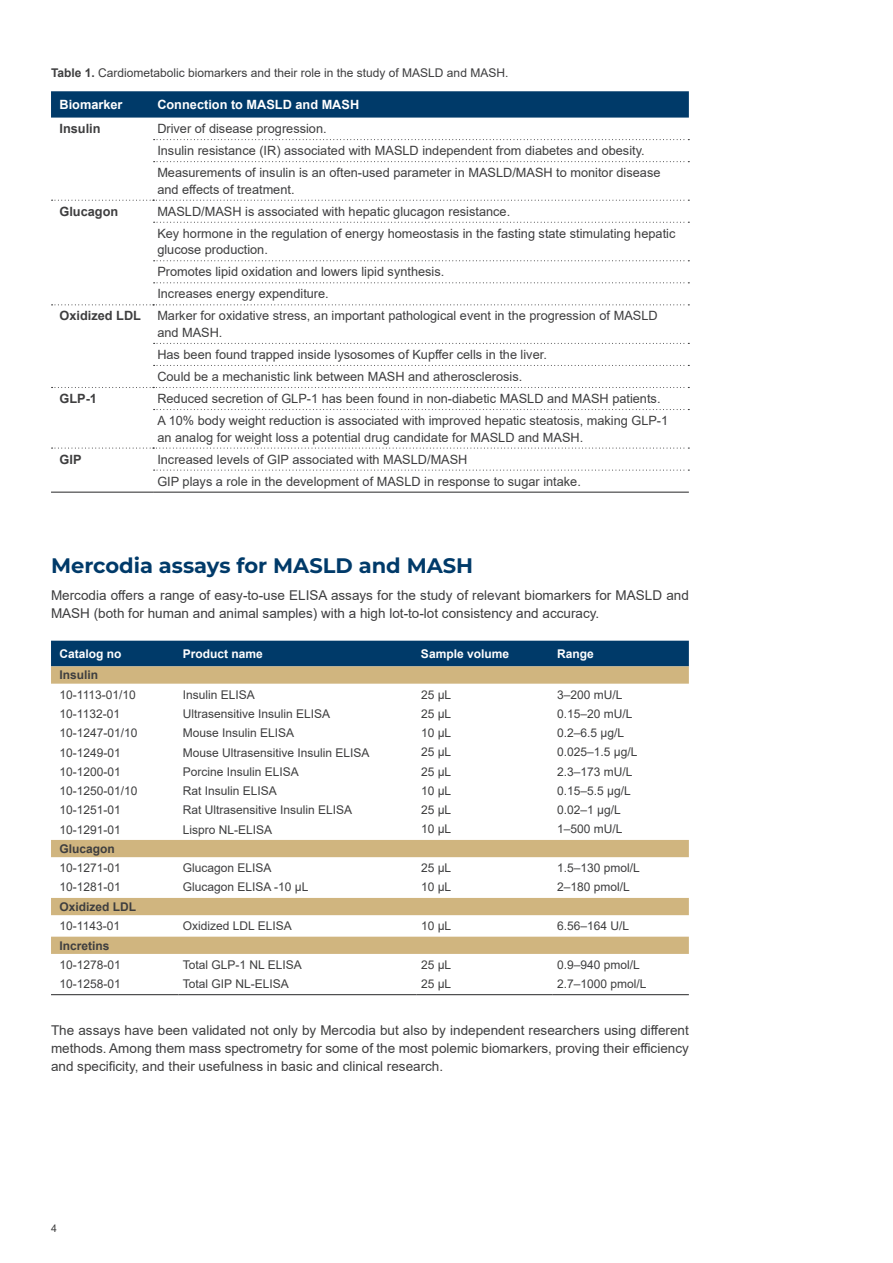
<style>
.page{position:relative;width:893px;height:1263px;background:#fff}
.page>*{position:absolute;margin:0;border:0;box-sizing:border-box;transform-origin:0 0}
.t1{font:700 21px "Montserrat";color:#003a69}
.t2{font:13.5px/18px "Arial";color:#3e3e3f}
.t3{font:12.75px/22px "Arial";color:#3e3e3f}
.t4{font:700 12.75px "Arial";color:#3e3e3f}
.t5{font:700 12.75px "Arial";color:#fff}
.t6{font:12px/19.2px "Arial";color:#3e3e3f}
.t7{font:700 12px "Arial";color:#fff}
.t8{font:700 12px "Arial";color:#3e3e3f}
.t9{font:10.5px "Arial";color:#3e3e3f}
.s1{font-weight:700}
</style>
<div class="page">
<svg style="left:51px;top:91px;width:638px;height:27px;background:#063f6c"></svg>
<hr style="left:51px;top:492px;width:102px;height:1px;background:#3e3e3f">
<hr style="left:153px;top:492px;width:536px;height:1px;background:#3e3e3f">
<svg style="left:154px;top:139px;width:535px;height:1px"></svg>
<svg style="left:154px;top:161px;width:535px;height:1px"></svg>
<svg style="left:52px;top:200px;width:637px;height:1px"></svg>
<svg style="left:154px;top:222px;width:535px;height:1px"></svg>
<svg style="left:154px;top:260px;width:535px;height:1px"></svg>
<svg style="left:154px;top:282px;width:535px;height:1px"></svg>
<svg style="left:52px;top:304px;width:637px;height:1px"></svg>
<svg style="left:154px;top:343px;width:535px;height:1px"></svg>
<svg style="left:154px;top:365px;width:535px;height:1px"></svg>
<svg style="left:52px;top:387px;width:637px;height:1px"></svg>
<svg style="left:154px;top:409px;width:535px;height:1px"></svg>
<svg style="left:52px;top:447px;width:637px;height:2px"></svg>
<svg style="left:154px;top:469px;width:535px;height:2px"></svg>
<div style="left:51px;top:641px;width:638px;height:25px;background:#003a69"></div>
<svg style="left:51px;top:666px;width:638px;height:288px"></svg>
<hr style="left:51px;top:994px;width:128px;height:1px;background:#3e3e3f">
<hr style="left:179px;top:994px;width:238px;height:1px;background:#3e3e3f">
<hr style="left:417px;top:994px;width:136px;height:1px;background:#3e3e3f">
<hr style="left:553px;top:994px;width:136px;height:1px;background:#3e3e3f">
<p class="t6" style="left:51px;top:63px;width:459px"><span class="s1">Table 1.</span> Cardiometabolic biomarkers and their role in the study of MASLD and MASH.</p>
<p class="t5" style="left:60px;top:100px;width:65px">Biomarker</p>
<p class="t5" style="left:157px;top:100px;width:203px">Connection to MASLD and MASH</p>
<p class="t4" style="left:60px;top:124px;width:43px">Insulin</p>
<p class="t3" style="left:157px;top:118px;width:505px">Driver of disease progression.<br>Insulin resistance (IR) associated with MASLD independent from diabetes and obesity.<br>Measurements of insulin is an often-used parameter in MASLD/MASH to monitor disease</p>
<p class="t3" style="left:157px;top:178px;width:139px">and effects of treatment.</p>
<p class="t4" style="left:60px;top:207px;width:60px">Glucagon</p>
<p class="t3" style="left:157px;top:200px;width:520px">MASLD/MASH is associated with hepatic glucagon resistance.<br>Key hormone in the regulation of energy homeostasis in the fasting state stimulating hepatic</p>
<p class="t3" style="left:157px;top:239px;width:288px">glucose production.<br>Promotes lipid oxidation and lowers lipid synthesis.<br>Increases energy expenditure.</p>
<p class="t4" style="left:60px;top:311px;width:83px">Oxidized LDL</p>
<p class="t3" style="left:157px;top:308px;width:502px;line-height:16.5px">Marker for oxidative stress, an important pathological event in the progression of MASLD and MASH.</p>
<p class="t3" style="left:157px;top:343px;width:391px">Has been found trapped inside lysosomes of Kupffer cells in the liver.<br>Could be a mechanistic link between MASH and atherosclerosis.</p>
<p class="t4" style="left:60px;top:394px;width:39px">GLP-1</p>
<p class="t3" style="left:157px;top:387px;width:512px">Reduced secretion of GLP-1 has been found in non-diabetic MASLD and MASH patients.<br>A 10% body weight reduction is associated with improved hepatic steatosis, making GLP-1</p>
<p class="t3" style="left:157px;top:426px;width:427px">an analog for weight loss a potential drug candidate for MASLD and MASH.</p>
<p class="t4" style="left:60px;top:454px;width:23px">GIP</p>
<p class="t3" style="left:157px;top:448px;width:425px">Increased levels of GIP associated with MASLD/MASH<br>GIP plays a role in the development of MASLD in response to sugar intake.</p>
<h1 class="t1" style="left:51px;top:557px;width:424px">Mercodia assays for MASLD and MASH</h1>
<p class="t2" style="left:51px;top:586px;width:639px">Mercodia offers a range of easy-to-use ELISA assays for the study of relevant biomarkers for MASLD and<br>MASH (both for human and animal samples) with a high lot-to-lot consistency and accuracy.</p>
<p class="t7" style="left:60px;top:649px;width:64px">Catalog no</p>
<p class="t7" style="left:183px;top:649px;width:82px">Product name</p>
<p class="t7" style="left:421px;top:649px;width:90px">Sample volume</p>
<p class="t7" style="left:557px;top:649px;width:38px">Range</p>
<p class="t8" style="left:60px;top:671px;width:40px">Insulin</p>
<p class="t6" style="left:60px;top:685px;width:80px">10-1113-01/10<br>10-1132-01<br>10-1247-01/10<br>10-1249-01<br>10-1200-01<br>10-1250-01/10<br>10-1251-01<br>10-1291-01</p>
<p class="t6" style="left:183px;top:685px;width:188px">Insulin ELISA<br>Ultrasensitive Insulin ELISA<br>Mouse Insulin ELISA<br>Mouse Ultrasensitive Insulin ELISA<br>Porcine Insulin ELISA<br>Rat Insulin ELISA<br>Rat Ultrasensitive Insulin ELISA<br>Lispro NL-ELISA</p>
<p class="t6" style="left:421px;top:685px;width:32px;text-align:justify">25 µL 25 µL 10 µL 25 µL 25 µL 10 µL 25 µL 10 µL</p>
<p class="t6" style="left:557px;top:685px;width:82px">3–200 mU/L<br>0.15–20 mU/L<br>0.2–6.5 µg/L<br>0.025–1.5 µg/L<br>2.3–173 mU/L<br>0.15–5.5 µg/L<br>0.02–1 µg/L<br>1–500 mU/L</p>
<p class="t8" style="left:60px;top:844px;width:57px">Glucagon</p>
<p class="t6" style="left:60px;top:858px;width:63px">10-1271-01<br>10-1281-01</p>
<p class="t6" style="left:183px;top:858px;width:127px">Glucagon ELISA<br>Glucagon ELISA -10 µL</p>
<p class="t6" style="left:421px;top:858px;width:32px">25 µL<br>10 µL</p>
<p class="t6" style="left:557px;top:858px;width:84px">1.5–130 pmol/L<br>2–180 pmol/L</p>
<p class="t8" style="left:60px;top:902px;width:78px">Oxidized LDL</p>
<p class="t6" style="left:60px;top:916px;width:62px">10-1143-01</p>
<p class="t6" style="left:183px;top:916px;width:110px">Oxidized LDL ELISA</p>
<p class="t6" style="left:421px;top:916px;width:32px">10 µL</p>
<p class="t6" style="left:557px;top:916px;width:74px">6.56–164 U/L</p>
<p class="t8" style="left:60px;top:941px;width:52px">Incretins</p>
<p class="t6" style="left:60px;top:955px;width:63px">10-1278-01<br>10-1258-01</p>
<p class="t6" style="left:183px;top:955px;width:120px">Total GLP-1 NL ELISA<br>Total GIP NL-ELISA</p>
<p class="t6" style="left:421px;top:955px;width:32px">25 µL<br>25 µL</p>
<p class="t6" style="left:557px;top:955px;width:91px">0.9–940 pmol/L<br>2.7–1000 pmol/L</p>
<p class="t2" style="left:51px;top:1021px;width:639px;text-align:justify">The assays have been validated not only by Mercodia but also by independent researchers using different methods. Among them mass spectrometry for some of the most polemic biomarkers, proving their efficiency and specificity, and their usefulness in basic and clinical research.</p>
<p class="t9" style="left:51px;top:1221px;width:7px">4</p>
</div>
